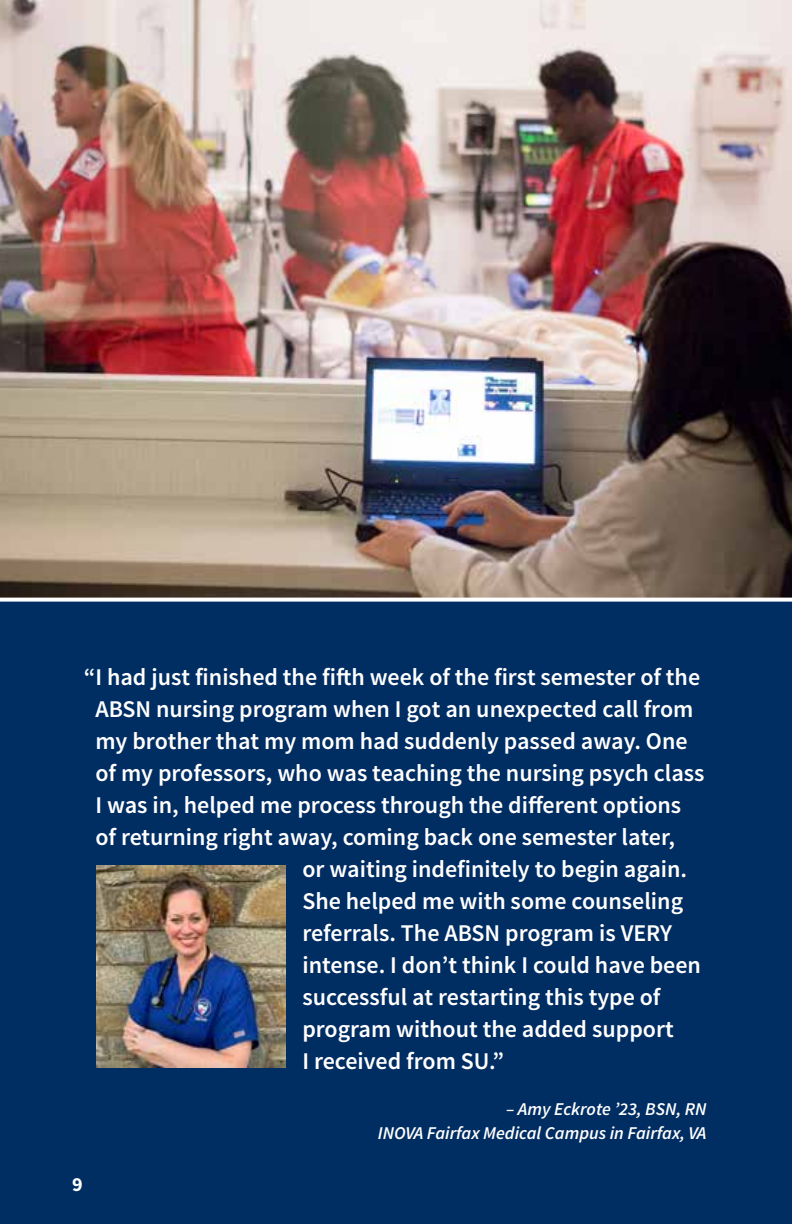
<style>
.page{position:relative;width:792px;height:1224px;background:#fff}
.page>*{position:absolute;margin:0;border:0;box-sizing:border-box;transform-origin:0 0}
.t1{font:600 24px "Source Sans Pro";color:#fff}
.t2{font:700 20px "Source Sans Pro";color:#fff}
.t3{font:italic 600 18px/24px "Source Sans Pro";color:#fff;text-align:right}
</style>
<div class="page">
<div style="left:0;top:602px;width:792px;height:622px;background:#002d62"></div>
<img style="left:0;top:0;width:792px;height:598px">
<svg style="left:0;top:601px;width:792px;height:1px"></svg>
<img style="left:96px;top:866px;width:189px;height:202px">
<p class="t1" style="left:84px;top:662px;width:618px">“I had just finished the fifth week of the first semester of the</p>
<p class="t1" style="left:95px;top:694px;width:600px">ABSN nursing program when I got an unexpected call from</p>
<p class="t1" style="left:95px;top:726px;width:594px">my brother that my mom had suddenly passed away. One</p>
<p class="t1" style="left:95px;top:758px;width:611px">of my professors, who was teaching the nursing psych class</p>
<p class="t1" style="left:95px;top:789px;width:587px">I was in, helped me process through the different options</p>
<p class="t1" style="left:95px;top:821px;width:581px">of returning right away, coming back one semester later,</p>
<p class="t1" style="left:302px;top:853px;width:386px">or waiting indefinitely to begin again.</p>
<p class="t1" style="left:302px;top:885px;width:382px">She helped me with some counseling</p>
<p class="t1" style="left:302px;top:917px;width:371px">referrals. The ABSN program is VERY</p>
<p class="t1" style="left:302px;top:949px;width:400px">intense. I don’t think I could have been</p>
<p class="t1" style="left:302px;top:981px;width:360px">successful at restarting this type of</p>
<p class="t1" style="left:302px;top:1013px;width:373px">program without the added support</p>
<p class="t1" style="left:302px;top:1045px;width:203px">I received from SU.”</p>
<p class="t3" style="left:378px;top:1097px;width:330px">– Amy Eckrote ’23, BSN, RN<br>INOVA Fairfax Medical Campus in Fairfax, VA</p>
<p class="t2" style="left:72px;top:1172px;width:12px">9</p>
</div>
